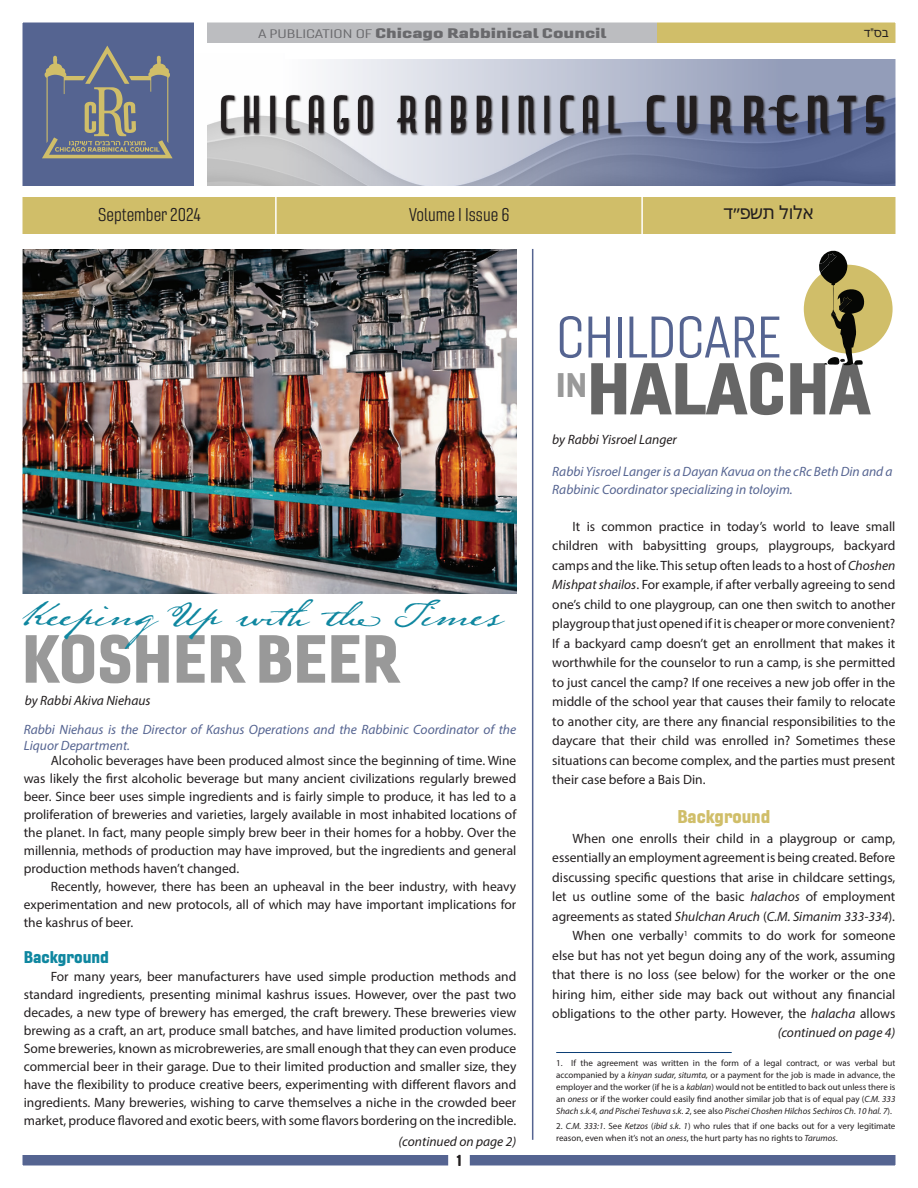
<style>
.page{position:relative;width:918px;height:1188px;background:#fff}
.page>*{position:absolute;margin:0;border:0;box-sizing:border-box;transform-origin:0 0}
.Normal__Web__wrd_1{font:71.1px "Gineso Nor Bla";color:#666}
.Normal__Web__wrd_1-2{font:66px "Gineso Nor Bla";color:#999}
.Normal__Web__wrd_1-3{font:56.85px "Gineso Con Boo";color:#556491}
.t1{font:33px "Lamar Pen";color:#0f87a0}
.t2{font:18px "Gineso Con Boo";color:#231f20}
.Normal_wrd_16{font:18px "Gineso Nor Bla";color:#d0be69}
.t3{font:18px "Noto Sans Hebrew";color:#231f20}
.Normal_wrd_17{font:16.5px "Gineso Nor Bla";color:#0f87a0}
.Normal_wrd_17-2{font:13.5px/18px "Myriad Pro";color:#231f20;text-align:justify}
.Normal_wrd_16-2{font:13.5px/19.5px "Myriad Pro";color:#231f20;text-align:justify}
.Normal__Web__wrd_1-4{font:italic 13.5px/16.2px "Myriad Pro";color:#556491}
.t4{font:13.5px "Gineso Nor Bla";color:#69696c;scale:1.5 1}
.Normal_wrd_1{font:italic 13.5px "Myriad Pro";color:#231f20}
.Normal__Web__wrd_1-5{font:italic 13.5px "Myriad Pro";color:#231f20}
.Normal_wrd_10{font:italic 13.5px "Myriad Pro";color:#231f20}
.Normal_wrd_14{font:800 13.5px "Aptly";color:#231f20}
.t5{font:12px "Noto Sans Hebrew";color:#231f20}
.t6{font:9px/12px "Myriad Pro";color:#231f20;text-align:justify}
.s1{font-family:"Gineso Con Boo";font-size:12px}
.s2{font-family:"Gineso Con Boo"}
.s3{font-style:italic}
</style>
<div class="page">
<img style="left:23px;top:250px;width:493px;height:344px">
<div style="left:804px;top:265px;width:89px;height:89px;background:#d0be69;border-radius:50%"></div>
<svg style="left:819px;top:250px;width:52px;height:115px"></svg>
<div style="left:207px;top:11px;width:711px;height:32px;background:#bcbdc0"></div>
<div style="left:186px;top:53px;width:732px;height:133px;background:linear-gradient(to bottom,#fefefe,#fefefe)"></div>
<img style="left:207px;top:58px;width:688px;height:128px">
<div style="left:2px;top:1156px;width:916px;height:32px;background:#556491"></div>
<div style="left:1px;top:11px;width:192px;height:175px;background:#556491"></div>
<div style="left:0;top:197px;width:918px;height:36px;background:#d0be69"></div>
<svg style="left:42px;top:46px;width:131px;height:112px"></svg>
<div style="left:657px;top:11px;width:260px;height:32px;background:#d0be69"></div>
<div style="left:285px;top:43px;width:633px;height:15px;background:#fff"></div>
<hr style="left:532px;top:249px;width:1px;height:891px;background:#556491">
<hr style="left:556px;top:1052px;width:176px;height:1px;background:#0b3e75">
<div style="left:0;top:0;width:918px;height:1188px;border:22px solid #fff"></div>
<hr style="left:275px;top:195px;width:2px;height:46px;background:#fff">
<hr style="left:641px;top:195px;width:2px;height:46px;background:#fff">
<svg style="left:221px;top:93px;width:662px;height:43px"></svg>
<div style="left:448px;top:1149px;width:22px;height:24px;background:#fff"></div>
<p class="t4" style="left:258px;top:24px;width:234px"><span class="s1">A PUBLICATION OF</span> Chicago Rabbinical Council</p>
<p class="t5" style="left:864px;top:26px;width:26px">ד<span class="s2">"</span> ב</p>
<p class="t5" style="left:874px;top:26px;width:10px">ס</p>
<p class="t2" style="left:98px;top:203px;width:104px">September 2024</p>
<p class="t2" style="left:409px;top:203px;width:102px">Volume I Issue 6</p>
<p class="t3" style="left:724px;top:204px;width:91px">ד " שפ ת אלול</p>
<p class="Normal__Web__wrd_1-3" style="left:556px;top:303px;width:226px">CHILDCARE</p>
<p class="Normal__Web__wrd_1" style="left:556px;top:342px;width:316px"><sup>IN</sup>HALACHA</p>
<p class="t1" style="left:13px;top:594px;width:488px">Keeping Up with the Times</p>
<p class="Normal__Web__wrd_1-2" style="left:22px;top:616px;width:380px">KOSHER BEER</p>
<p class="Normal_wrd_10" style="left:25px;top:692px;width:127px">by Rabbi Akiva Niehaus</p>
<p class="Normal__Web__wrd_1-4" style="left:24px;top:721px;width:494px">Rabbi Niehaus is the Director of Kashus Operations and the Rabbinic Coordinator of the<br>Liquor Department.</p>
<p class="Normal_wrd_17-2" style="left:24px;top:751px;width:494px;text-indent:27px">Alcoholic beverages have been produced almost since the beginning of time. Wine was likely the first alcoholic beverage but many ancient civilizations regularly brewed beer. Since beer uses simple ingredients and is fairly simple to produce, it has led to a proliferation of breweries and varieties, largely available in most inhabited locations of the planet. In fact, many people simply brew beer in their homes for a hobby. Over the millennia, methods of production may have improved, but the ingredients and general production methods haven’t changed.</p>
<p class="Normal_wrd_17-2" style="left:24px;top:877px;width:494px;text-indent:27px">Recently, however, there has been an upheaval in the beer industry, with heavy experimentation and new protocols, all of which may have important implications for the kashrus of beer.</p>
<p class="Normal_wrd_17" style="left:24px;top:946px;width:87px">Background</p>
<p class="Normal_wrd_17-2" style="left:24px;top:967px;width:494px;text-indent:27px">For many years, beer manufacturers have used simple production methods and standard ingredients, presenting minimal kashrus issues. However, over the past two decades, a new type of brewery has emerged, the craft brewery. These breweries view brewing as a craft, an art, produce small batches, and have limited production volumes.<br>Some breweries, known as microbreweries, are small enough that they can even produce commercial beer in their garage. Due to their limited production and smaller size, they have the flexibility to produce creative beers, experimenting with different flavors and ingredients. Many breweries, wishing to carve themselves a niche in the crowded beer market, produce flavored and exotic beers, with some flavors bordering on the incredible.</p>
<p class="Normal_wrd_1" style="left:399px;top:1133px;width:119px">(continued on page 2)</p>
<p class="Normal_wrd_14" style="left:457px;top:1152px;width:6px">1</p>
<p class="Normal__Web__wrd_1-5" style="left:552px;top:431px;width:126px">by Rabbi Yisroel Langer</p>
<p class="Normal__Web__wrd_1-4" style="left:552px;top:462px;width:342px;line-height:18px">Rabbi Yisroel Langer is a Dayan Kavua on the cRc Beth Din and a<br>Rabbinic Coordinator specializing in toloyim.</p>
<p class="Normal_wrd_16-2" style="left:552px;top:516px;width:345px;text-indent:20px">It is common practice in today’s world to leave small children with babysitting groups, playgroups, backyard camps and the like. This setup often leads to a host of <span class="s3">Choshen Mishpat shailos</span>. For example, if after verbally agreeing to send one’s child to one playgroup, can one then switch to another playgroup that just opened if it is cheaper or more convenient?<br>If a backyard camp doesn’t get an enrollment that makes it worthwhile for the counselor to run a camp, is she permitted to just cancel the camp? If one receives a new job offer in the middle of the school year that causes their family to relocate to another city, are there any financial responsibilities to the daycare that their child was enrolled in? Sometimes these situations can become complex, and the parties must present their case before a Bais Din.</p>
<p class="Normal_wrd_16" style="left:677px;top:805px;width:95px">Background</p>
<p class="Normal_wrd_16-2" style="left:552px;top:828px;width:345px;text-indent:20px">When one enrolls their child in a playgroup or camp, essentially an employment agreement is being created. Before discussing specific questions that arise in childcare settings, let us outline some of the basic <span class="s3">halachos</span> of employment agreements as stated <span class="s3">Shulchan Aruch</span> (<span class="s3">C.M. Simanim 333-334</span>).</p>
<p class="Normal_wrd_16-2" style="left:552px;top:926px;width:345px;text-indent:20px">When one verbally<sup>1</sup> commits to do work for someone else but has not yet begun doing any of the work, assuming that there is no loss (see below) for the worker or the one hiring him, either side may back out without any financial obligations to the other party. However, the <span class="s3">halacha</span> allows</p>
<p class="Normal_wrd_1" style="left:778px;top:1024px;width:119px">(continued on page 4)</p>
<p class="t6" style="left:556px;top:1057px;width:341px">1. If the agreement was written in the form of a legal contract, or was verbal but accompanied by a <span class="s3">kinyan sudar, situmta,</span> or a payment for the job is made in advance, the employer and the worker (if he is a <span class="s3">kablan</span>) would not be entitled to back out unless there is an <span class="s3">oness</span> or if the worker could easily find another similar job that is of equal pay (<span class="s3">C.M. 333<br>Shach s.k.4, and Pischei Teshuva s.k. 2</span>, see also <span class="s3">Pischei Choshen Hilchos Sechiros Ch. 10 hal. 7</span>).</p>
<p class="t6" style="left:556px;top:1120px;width:341px">2. <span class="s3">C.M. 333:1</span>. See <span class="s3">Ketzos</span> (<span class="s3">ibid s.k. 1</span>) who rules that if one backs out for a very legitimate reason, even when it’s not an <span class="s3">oness</span>, the hurt party has no rights to <span class="s3">Tarumos</span>.</p>
</div>
